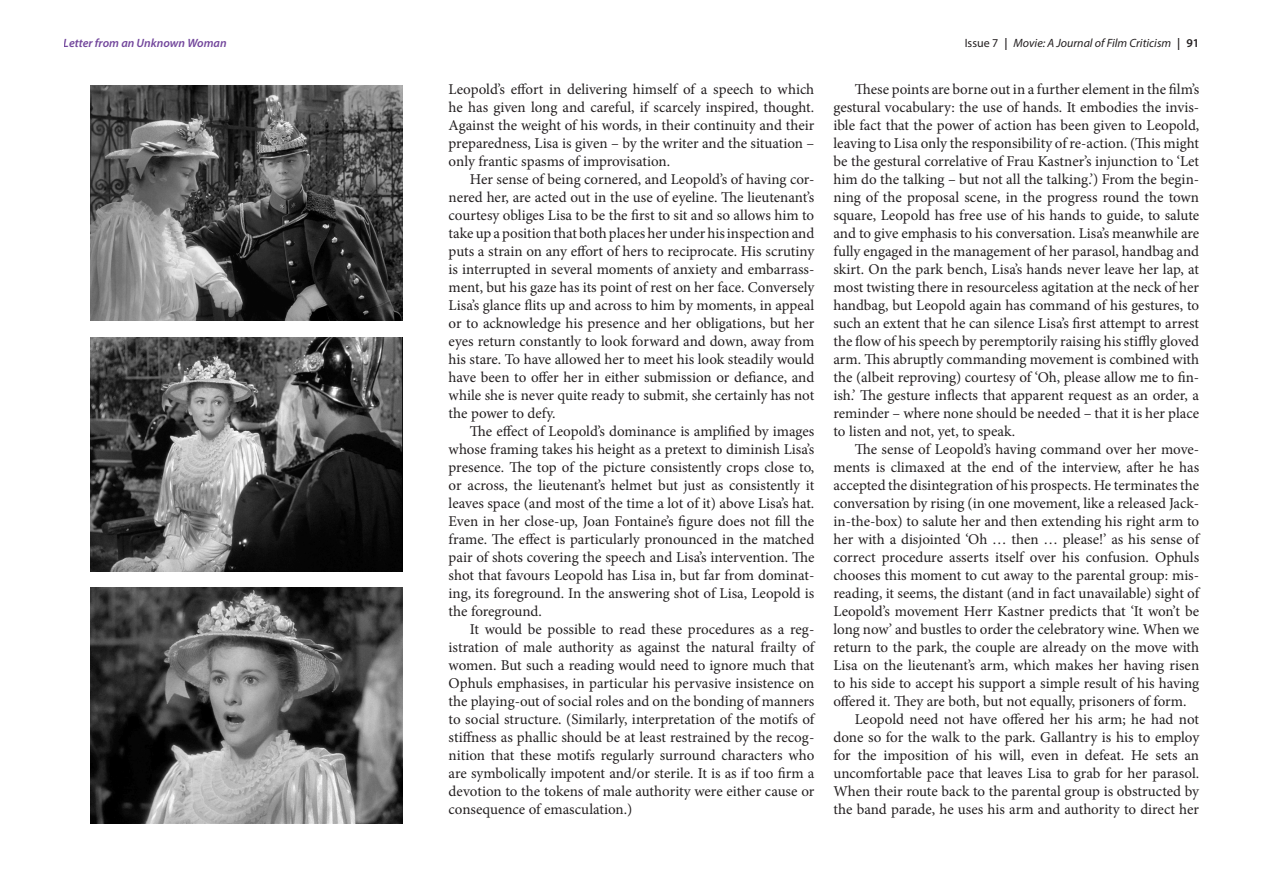
<style>
.page{position:relative;width:1263px;height:893px;background:#fff}
.page>*{position:absolute;margin:0;border:0;box-sizing:border-box;transform-origin:0 0}
.t1{font:15px/18px "Minion Pro";letter-spacing:-.005em;color:#231f20;text-align:justify}
.t2{font:italic 12px "Myriad Pro";color:#231f20}
.t3{font:italic 600 12px "Myriad Pro";color:#73479c}
.s1{font-style:normal}
.s2{font-weight:600;font-style:normal}
</style>
<div class="page">
<img style="left:90px;top:85px;width:313px;height:235px">
<img style="left:90px;top:337px;width:313px;height:234px">
<img style="left:90px;top:588px;width:313px;height:235px">
<p class="t3" style="left:64px;top:36px;width:164px">Letter from an Unknown Woman</p>
<p class="t2" style="left:965px;top:36px;width:236px"><span class="s1">Issue 7</span> <span class="s2">|</span> Movie: A Journal of Film Criticism <span class="s2">| 91</span></p>
<p class="t1" style="left:449px;top:80px;width:367px">Leopold’s effort in delivering himself of a speech to which he has given long and careful, if scarcely inspired, thought.<br>Against the weight of his words, in their continuity and their preparedness, Lisa is given – by the writer and the situation – only frantic spasms of improvisation.</p>
<p class="t1" style="left:449px;top:170px;width:367px;text-indent:21px">Her sense of being cornered, and Leopold’s of having cor&shy;nered her, are acted out in the use of eyeline. The lieutenant’s courtesy obliges Lisa to be the first to sit and so allows him to take up a position that both places her under his inspection and puts a strain on any effort of hers to reciprocate. His scrutiny is interrupted in several moments of anxiety and embarrass&shy;ment, but his gaze has its point of rest on her face. Conversely Lisa’s glance flits up and across to him by moments, in appeal or to acknowledge his presence and her obligations, but her eyes return constantly to look forward and down, away from his stare. To have allowed her to meet his look steadily would have been to offer her in either submission or defiance, and while she is never quite ready to submit, she certainly has not the power to defy.</p>
<p class="t1" style="left:449px;top:422px;width:367px;text-indent:21px">The effect of Leopold’s dominance is amplified by images whose framing takes his height as a pretext to diminish Lisa’s presence. The top of the picture consistently crops close to, or across, the lieutenant’s helmet but just as consistently it leaves space (and most of the time a lot of it) above Lisa’s hat.<br>Even in her close-up, Joan Fontaine’s figure does not fill the frame. The effect is particularly pronounced in the matched pair of shots covering the speech and Lisa’s intervention. The shot that favours Leopold has Lisa in, but far from dominat&shy;ing, its foreground. In the answering shot of Lisa, Leopold is the foreground.</p>
<p class="t1" style="left:449px;top:620px;width:367px;text-indent:21px">It would be possible to read these procedures as a reg&shy;istration of male authority as against the natural frailty of women. But such a reading would need to ignore much that Ophuls emphasises, in particular his pervasive insistence on the playing-out of social roles and on the bonding of manners to social structure. (Similarly, interpretation of the motifs of stiffness as phallic should be at least restrained by the recog&shy;nition that these motifs regularly surround characters who are symbolically impotent and/or sterile. It is as if too firm a devotion to the tokens of male authority were either cause or consequence of emasculation.)</p>
<p class="t1" style="left:833px;top:80px;width:367px;text-indent:21px">These points are borne out in a further element in the film’s gestural vocabulary: the use of hands. It embodies the invis&shy;ible fact that the power of action has been given to Leopold, leaving to Lisa only the responsibility of re-action. (This might be the gestural correlative of Frau Kastner’s injunction to ‘Let him do the talking – but not all the talking.’) From the begin&shy;ning of the proposal scene, in the progress round the town square, Leopold has free use of his hands to guide, to salute and to give emphasis to his conversation. Lisa’s meanwhile are fully engaged in the management of her parasol, handbag and skirt. On the park bench, Lisa’s hands never leave her lap, at most twisting there in resourceless agitation at the neck of her handbag, but Leopold again has command of his gestures, to such an extent that he can silence Lisa’s first attempt to arrest the flow of his speech by peremptorily raising his stiffly gloved arm. This abruptly commanding movement is combined with the (albeit reproving) courtesy of ‘Oh, please allow me to fin&shy;ish.’ The gesture inflects that apparent request as an order, a reminder – where none should be needed – that it is her place to listen and not, yet, to speak.</p>
<p class="t1" style="left:855px;top:440px;width:346px">The sense of Leopold’s having command over her move-</p>
<p class="t1" style="left:833px;top:458px;width:367px">ments is climaxed at the end of the interview, after he has</p>
<p class="t1" style="left:833px;top:476px;width:367px">accepted the disintegration of his prospects. He terminates the</p>
<p class="t1" style="left:833px;top:494px;width:367px">conversation by rising (in one movement, like a released Jack-</p>
<p class="t1" style="left:833px;top:512px;width:367px">in-the-box) to salute her and then extending his right arm to</p>
<p class="t1" style="left:833px;top:530px;width:367px">her with a disjointed ‘Oh … then … please!’ as his sense of</p>
<p class="t1" style="left:833px;top:548px;width:367px">correct procedure asserts itself over his confusion. Ophuls</p>
<p class="t1" style="left:833px;top:566px;width:367px">chooses this moment to cut away to the parental group: mis-</p>
<p class="t1" style="left:833px;top:584px;width:367px">reading, it seems, the distant (and in fact unavailable) sight of</p>
<p class="t1" style="left:833px;top:602px;width:367px">Leopold’s movement Herr Kastner predicts that ‘It won’t be</p>
<p class="t1" style="left:833px;top:620px;width:367px">long now’ and bustles to order the celebratory wine. When we</p>
<p class="t1" style="left:833px;top:638px;width:367px">return to the park, the couple are already on the move with</p>
<p class="t1" style="left:833px;top:656px;width:367px">Lisa on the lieutenant’s arm, which makes her having risen</p>
<p class="t1" style="left:833px;top:674px;width:367px">to his side to accept his support a simple result of his having</p>
<p class="t1" style="left:833px;top:692px;width:355px">offered it. They are both, but not equally, prisoners of form.</p>
<p class="t1" style="left:855px;top:710px;width:346px">Leopold need not have offered her his arm; he had not</p>
<p class="t1" style="left:833px;top:728px;width:367px">done so for the walk to the park. Gallantry is his to employ</p>
<p class="t1" style="left:833px;top:746px;width:367px">for the imposition of his will, even in defeat. He sets an</p>
<p class="t1" style="left:833px;top:764px;width:367px">uncomfortable pace that leaves Lisa to grab for her parasol.</p>
<p class="t1" style="left:833px;top:782px;width:367px">When their route back to the parental group is obstructed by</p>
<p class="t1" style="left:833px;top:800px;width:367px">the band parade, he uses his arm and authority to direct her</p>
</div>
